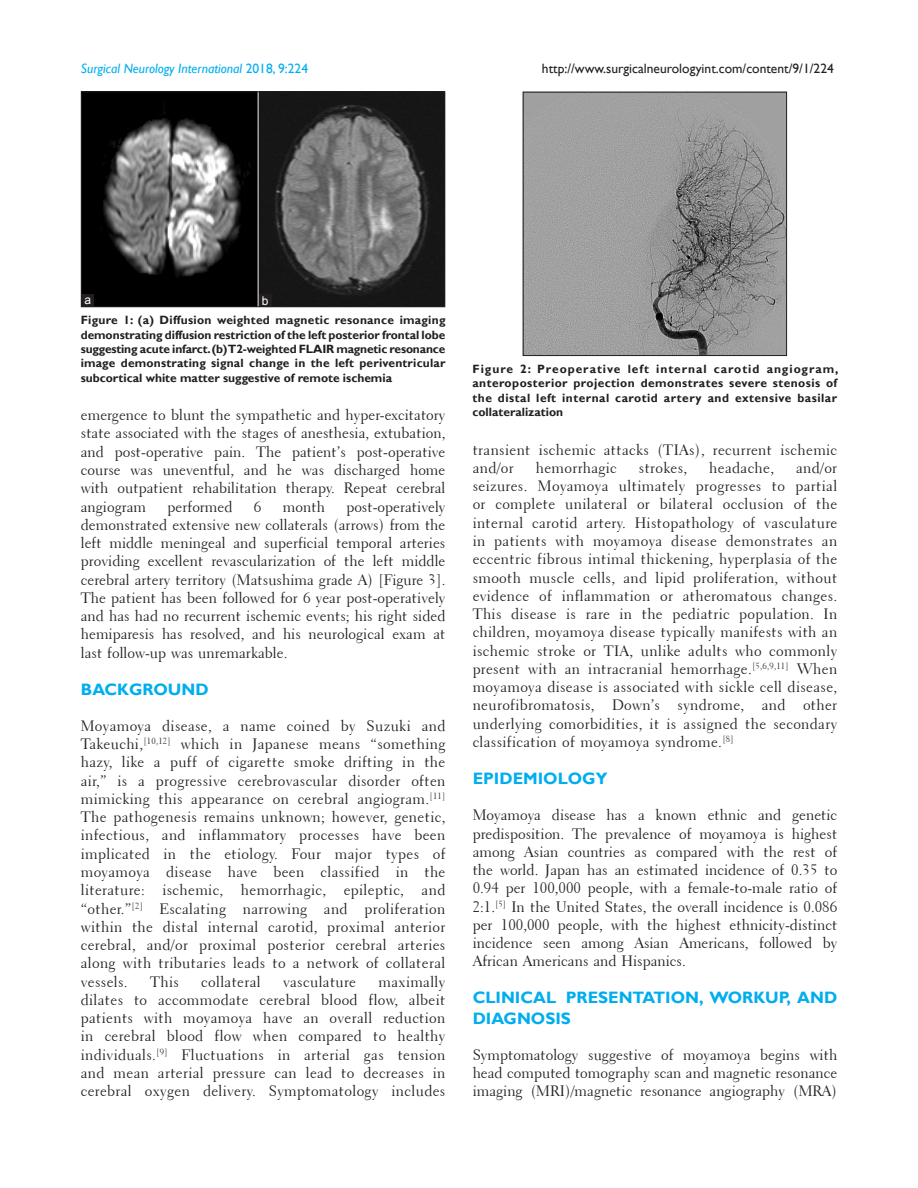
<style>
.page{position:relative;width:918px;height:1188px;background:#fff}
.page>*{position:absolute;margin:0;border:0;box-sizing:border-box;transform-origin:0 0}
.t1{font:700 16.5px/20.1px "Gill Sans";color:#00aeef}
.TX{font:15px/18.3px "Transitional 521 BT Roman A";letter-spacing:.02em;color:#231f20;text-align:justify}
.TX-2{font:15px "Transitional 521 BT Roman A";color:#231f20}
.t2{font:13.5px "Gill Sans";color:#231f20}
.t3{font:italic 13.5px "Gill Sans";color:#00aeef}
.FGC{font:700 12px/14.4px "Gill Sans";color:#231f20;text-align:justify}
.LABEL{font:12px "Arial";color:#fff}
.s1{font-style:normal}
</style>
<div class="page">
<img style="left:525px;top:94px;width:260px;height:260px">
<div style="left:523px;top:92px;width:264px;height:264px;border:1px solid #231f20"></div>
<img style="left:83px;top:94px;width:360px;height:211px">
<div style="left:81px;top:92px;width:364px;height:215px;border:1px solid #231f20"></div>
<div style="left:259px;top:294px;width:13px;height:13px;background:#231f20"></div>
<div style="left:81px;top:294px;width:13px;height:13px;background:#231f20"></div>
<p class="t3" style="left:81px;top:61px;width:229px">Surgical Neurology International <span class="s1">2018, 9:224</span></p>
<p class="t2" style="left:542px;top:61px;width:293px">http://www.surgicalneurologyint.com/content/9/1/224</p>
<p class="LABEL" style="left:84px;top:292px;width:8px">a</p>
<p class="LABEL" style="left:262px;top:293px;width:8px">b</p>
<p class="FGC" style="left:81px;top:313px;width:366px">Figure 1: (a) Diffusion weighted magnetic resonance imaging demonstrating diffusion restriction of the left posterior frontal lobe suggesting acute infarct.(b) T2‑weighted FLAIR magnetic resonance image demonstrating signal change in the left periventricular subcortical white matter suggestive of remote ischemia</p>
<p class="TX" style="left:81px;top:406px;width:366px">emergence to blunt the sympathetic and hyper‑excitatory state associated with the stages of anesthesia, extubation, and post‑operative pain. The patient’s post‑operative course was uneventful, and he was discharged home with outpatient rehabilitation therapy. Repeat cerebral angiogram</p>
<p class="TX" style="left:81px;top:497px;width:366px;text-indent:266px">post‑operatively demonstrated extensive new collaterals (arrows) from the left middle meningeal and superficial temporal arteries providing excellent revascularization of the left middle cerebral artery territory (Matsushima grade A) [Figure 3].<br>The patient has been followed for 6 year post‑operatively and has had no recurrent ischemic events; his right sided hemiparesis has resolved, and his neurological exam at last follow‑up was unremarkable.</p>
<h1 class="t1" style="left:81px;top:680px;width:129px">BACKGROUND</h1>
<p class="TX" style="left:81px;top:717px;width:366px">Moyamoya disease, a name coined by Suzuki and Takeuchi,<sup>[10,12]</sup> which in Japanese means “something hazy, like a puff of cigarette smoke drifting in the air,” is a progressive cerebrovascular disorder often mimicking this appearance on cerebral angiogram.<sup>[11] </sup>The pathogenesis remains unknown; however, genetic, infectious, and inflammatory processes have been implicated in the etiology. Four major types of moyamoya disease have been classified in the literature: ischemic, hemorrhagic, epileptic, and “other.”<sup>[2]</sup> Escalating narrowing and proliferation within the distal internal carotid, proximal anterior cerebral, and/or proximal posterior cerebral arteries along with tributaries leads to a network of collateral vessels.</p>
<p class="TX-2" style="left:168px;top:497px;width:67px">performed</p>
<p class="TX" style="left:254px;top:497px;width:9px">6</p>
<p class="TX" style="left:283px;top:497px;width:44px">month</p>
<p class="TX" style="left:81px;top:972px;width:366px;text-indent:298px">maximally dilates to accommodate cerebral blood flow, albeit patients with moyamoya have an overall reduction in cerebral blood flow when compared to healthy individuals.<sup>[9]</sup> Fluctuations in arterial gas tension and mean arterial pressure can lead to decreases in cerebral oxygen delivery. Symptomatology includes</p>
<p class="TX" style="left:150px;top:972px;width:30px">This</p>
<p class="TX" style="left:201px;top:972px;width:61px">collateral</p>
<p class="TX" style="left:283px;top:972px;width:74px">vasculature</p>
<p class="FGC" style="left:472px;top:362px;width:367px">Figure 2: Preoperative left internal carotid angiogram, anteroposterior projection demonstrates severe stenosis of the distal left internal carotid artery and extensive basilar collateralization</p>
<p class="TX" style="left:473px;top:440px;width:366px">transient ischemic attacks (TIAs), recurrent ischemic and/or</p>
<p class="TX" style="left:473px;top:459px;width:366px;text-indent:323px">and/or seizures. Moyamoya ultimately progresses to partial or complete unilateral or bilateral occlusion of the internal carotid artery. Histopathology of vasculature in patients with moyamoya disease demonstrates an eccentric fibrous intimal thickening, hyperplasia of the smooth muscle cells, and lipid proliferation, without evidence of inflammation or atheromatous changes.<br>This disease is rare in the pediatric population. In children, moyamoya disease typically manifests with an ischemic stroke or TIA, unlike adults who commonly present with an intracranial hemorrhage.<sup>[5,6,9,11]</sup> When moyamoya disease is associated with sickle cell disease, neurofibromatosis, Down’s syndrome, and other underlying comorbidities, it is assigned the secondary classification of moyamoya syndrome.<sup>[8]</sup></p>
<h1 class="t1" style="left:473px;top:769px;width:136px">EPIDEMIOLOGY</h1>
<p class="TX" style="left:473px;top:806px;width:366px">Moyamoya disease has a known ethnic and genetic predisposition. The prevalence of moyamoya is highest among Asian countries as compared with the rest of the world. Japan has an estimated incidence of 0.35 to 0.94 per 100,000 people, with a female‑to‑male ratio of 2:1.<sup>[5]</sup> In the United States, the overall incidence is 0.086 per 100,000 people, with the highest ethnicity‑distinct incidence seen among Asian Americans, followed by African Americans and Hispanics.</p>
<h1 class="t1" style="left:473px;top:988px;width:366px">CLINICAL PRESENTATION, WORKUP, AND<br>DIAGNOSIS</h1>
<p class="TX" style="left:473px;top:1046px;width:366px">Symptomatology suggestive of moyamoya begins with head computed tomography scan and magnetic resonance imaging (MRI)/magnetic resonance angiography (MRA)</p>
<p class="TX" style="left:536px;top:459px;width:83px">hemorrhagic</p>
<p class="TX" style="left:639px;top:459px;width:50px">strokes,</p>
<p class="TX" style="left:709px;top:459px;width:66px">headache,</p>
</div>
